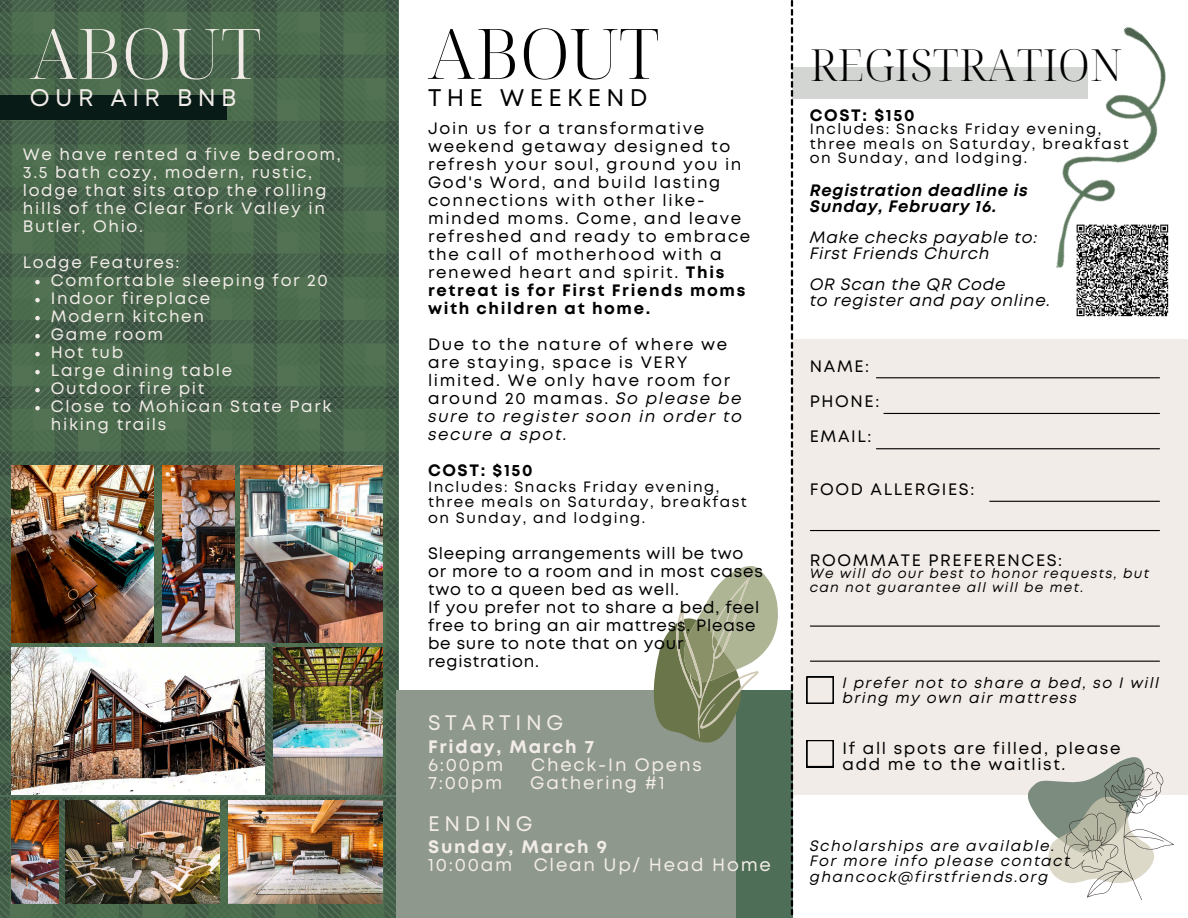
<style>
.page{position:relative;width:1188px;height:918px;background:#fff}
.page>*{position:absolute;margin:0;border:0;box-sizing:border-box;transform-origin:0 0}
.t1{font:300 69.75px "Noto Serif Display";color:#000}
.t2{font:300 69.75px "Noto Serif Display";color:#f2ece8}
.t3{font:300 44.25px "Noto Serif Display";color:#000}
.t4{font:24px "Mont";letter-spacing:.225em;color:#000}
.t5{font:24px "Mont";letter-spacing:.225em;color:#f2ece8}
.t6{font:21px "Mont";letter-spacing:.225em;color:#f2ece8}
.t7{font:18px "Mont";letter-spacing:.1em;color:#f2ece8}
.t8{font:700 18px "Mont";letter-spacing:.1em;color:#f2ece8}
.t9{font:16.5px/18px "Mont";letter-spacing:.1em;color:#000}
.t10{font:16.5px/18px "Mont";letter-spacing:.1em;color:#f2ece8}
.t11{font:16.5px/18px "Mont";letter-spacing:.05em;color:#000}
.t12{font:italic 16.5px "Mont";letter-spacing:.05em;color:#000}
.t13{font:italic 700 16.5px/15.8px "Mont";letter-spacing:.05em;color:#000}
.t14{font:700 16.5px "Mont";letter-spacing:.1em;color:#000}
.t15{font:15px/15.8px "Mont";letter-spacing:.1em;color:#000}
.t16{font:italic 15px/14.7px "Mont";letter-spacing:.1em;color:#000}
.t17{font:italic 13.5px/13.5px "Mont";letter-spacing:.1em;color:#000}
.s1{font-weight:700}
.s2{font-style:italic}
</style>
<div class="page">
<img style="left:0;top:0;width:397px;height:795px">
<img style="left:0;top:797px;width:396px;height:121px">
<div style="left:396px;top:690px;width:396px;height:228px;background:#8f988d"></div>
<div style="left:792px;top:68px;width:296px;height:31px;background:#d2d5d1"></div>
<div style="left:792px;top:340px;width:396px;height:455px;background:#f2ece8"></div>
<div style="left:736px;top:690px;width:56px;height:228px;background:#4f6e57"></div>
<div style="left:0;top:95px;width:227px;height:25px;background:#081b17"></div>
<svg style="left:791px;top:0;width:2px;height:915px"></svg>
<svg style="left:1028px;top:757px;width:146px;height:144px"></svg>
<img style="left:967px;top:26px;width:199px;height:243px">
<svg style="left:653px;top:566px;width:125px;height:176px"></svg>
<img style="left:11px;top:648px;width:253px;height:147px">
<img style="left:11px;top:465px;width:143px;height:178px">
<img style="left:273px;top:648px;width:109px;height:147px">
<img style="left:228px;top:800px;width:154px;height:104px">
<img style="left:240px;top:465px;width:143px;height:178px">
<img style="left:66px;top:800px;width:154px;height:104px">
<img style="left:162px;top:465px;width:72px;height:178px">
<img style="left:11px;top:801px;width:47px;height:102px">
<hr style="left:876px;top:377px;width:284px;height:1px;background:#000">
<hr style="left:884px;top:413px;width:276px;height:1px;background:#000">
<hr style="left:876px;top:448px;width:284px;height:1px;background:#000">
<hr style="left:990px;top:501px;width:169px;height:1px;background:#000">
<hr style="left:810px;top:530px;width:349px;height:1px;background:#000">
<hr style="left:810px;top:626px;width:349px;height:1px;background:#000">
<hr style="left:810px;top:661px;width:349px;height:1px;background:#000">
<svg style="left:807px;top:677px;width:27px;height:27px"></svg>
<svg style="left:807px;top:740px;width:27px;height:27px"></svg>
<img style="left:1074px;top:223px;width:95px;height:94px">
<svg style="left:35px;top:280px;width:5px;height:4px"></svg>
<svg style="left:35px;top:298px;width:5px;height:4px"></svg>
<svg style="left:35px;top:316px;width:5px;height:4px"></svg>
<svg style="left:35px;top:334px;width:5px;height:4px"></svg>
<svg style="left:35px;top:352px;width:5px;height:4px"></svg>
<svg style="left:35px;top:370px;width:5px;height:4px"></svg>
<svg style="left:35px;top:388px;width:5px;height:4px"></svg>
<svg style="left:35px;top:406px;width:5px;height:4px"></svg>
<p class="t2" style="left:30px;top:4px;width:233px">ABOUT</p>
<h1 class="t5" style="left:30px;top:89px;width:208px">OUR AIR BNB</h1>
<h6 class="t10" style="left:23px;top:146px;width:320px">We have rented a five bedroom,<br>3.5 bath cozy, modern, rustic, lodge that sits atop the rolling hills of the Clear Fork Valley in<br>Butler, Ohio.</h6>
<p class="t10" style="left:23px;top:254px;width:158px">Lodge Features:</p>
<p class="t10" style="left:51px;top:272px;width:278px">Comfortable sleeping for 20</p>
<p class="t10" style="left:51px;top:290px;width:161px">Indoor fireplace</p>
<p class="t10" style="left:51px;top:308px;width:155px">Modern kitchen</p>
<p class="t10" style="left:51px;top:326px;width:114px">Game room</p>
<p class="t10" style="left:51px;top:344px;width:74px">Hot tub</p>
<p class="t10" style="left:51px;top:362px;width:183px">Large dining table</p>
<p class="t10" style="left:51px;top:380px;width:155px">Outdoor fire pit</p>
<p class="t10" style="left:51px;top:398px;width:282px">Close to Mohican State Park hiking trails</p>
<p class="t1" style="left:428px;top:4px;width:233px">ABOUT</p>
<p class="t4" style="left:428px;top:89px;width:221px">THE WEEKEND</p>
<p class="t9" style="left:428px;top:120px;width:324px">Join us for a transformative weekend getaway designed to refresh your soul, ground you in<br>God's Word, and build lasting connections with other like&shy;minded moms. Come, and leave refreshed and ready to embrace the call of motherhood with a renewed heart and spirit. <span class="s1">This retreat is for First Friends moms with children at home.</span></p>
<p class="t9" style="left:428px;top:336px;width:315px">Due to the nature of where we are staying, space is VERY limited. We only have room for around 20 mamas. <span class="s2">So please be sure to register soon in order to secure a spot.</span></p>
<p class="t14" style="left:428px;top:464px;width:106px">COST: $150</p>
<p class="t15" style="left:428px;top:480px;width:320px">Includes: Snacks Friday evening, three meals on Saturday, breakfast on Sunday, and lodging.</p>
<p class="t11" style="left:428px;top:546px;width:336px">Sleeping arrangements will be two or more to a room and in most cases two to a queen bed as well.</p>
<p class="t11" style="left:428px;top:600px;width:333px">If you prefer not to share a bed, feel free to bring an air mattress. Please be sure to note that on your registration.</p>
<p class="t6" style="left:428px;top:715px;width:137px">STARTING</p>
<h2 class="t8" style="left:428px;top:740px;width:168px">Friday, March 7</h2>
<p class="t7" style="left:428px;top:758px;width:77px">6:00pm</p>
<h3 class="t7" style="left:531px;top:758px;width:172px">Check-In Opens</h3>
<h3 class="t7" style="left:428px;top:776px;width:76px">7:00pm</h3>
<p class="t7" style="left:530px;top:776px;width:136px">Gathering #1</p>
<p class="t6" style="left:428px;top:816px;width:106px">ENDING</p>
<p class="t8" style="left:428px;top:840px;width:180px">Sunday, March 9</p>
<p class="t7" style="left:428px;top:858px;width:344px">10:00am Clean Up/ Head Home</p>
<p class="t3" style="left:810px;top:34px;width:315px">REGISTRATION</p>
<p class="t14" style="left:810px;top:109px;width:106px">COST: $150</p>
<p class="t15" style="left:810px;top:122px;width:293px">Includes: Snacks Friday evening,</p>
<p class="t15" style="left:810px;top:137px;width:320px">three meals on Saturday, breakfast</p>
<p class="t15" style="left:810px;top:151px;width:219px">on Sunday, and lodging.</p>
<p class="t13" style="left:810px;top:183px;width:219px">Registration deadline is<br>Sunday, February 16.</p>
<p class="t12" style="left:810px;top:231px;width:229px">Make checks payable to:</p>
<p class="t12" style="left:810px;top:247px;width:181px">First Friends Church</p>
<p class="t12" style="left:810px;top:278px;width:197px">OR Scan the QR Code</p>
<p class="t12" style="left:810px;top:294px;width:242px">to register and pay online.</p>
<p class="t9" style="left:810px;top:359px;width:61px">NAME:</p>
<p class="t9" style="left:810px;top:394px;width:71px">PHONE:</p>
<p class="t9" style="left:810px;top:429px;width:63px">EMAIL:</p>
<p class="t9" style="left:810px;top:481px;width:166px">FOOD ALLERGIES:</p>
<h1 class="t9" style="left:810px;top:552px;width:254px">ROOMMATE PREFERENCES:</h1>
<h3 class="t17" style="left:810px;top:568px;width:341px">We will do our best to honor requests, but can not guarantee all will be met.</h3>
<p class="t16" style="left:843px;top:677px;width:318px">I prefer not to share a bed, so I will bring my own air mattress</p>
<p class="t9" style="left:843px;top:742px;width:279px;line-height:15.8px">If all spots are filled, please add me to the waitlist.</p>
<p class="t16" style="left:810px;top:839px;width:246px">Scholarships are available.</p>
<p class="t16" style="left:810px;top:854px;width:261px;line-height:15.8px">For more info please contact ghancock@firstfriends.org</p>
</div>
